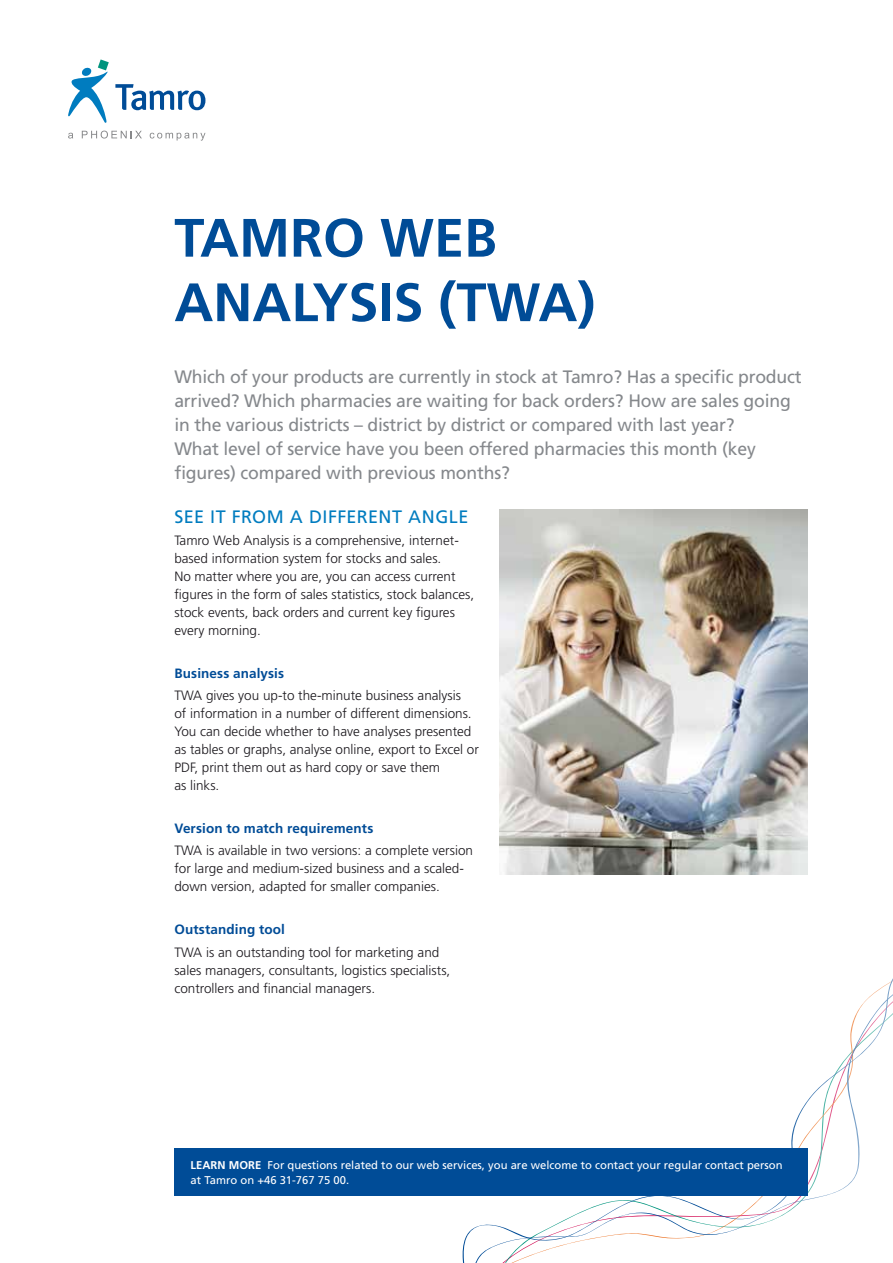
<style>
.page{position:relative;width:893px;height:1263px;background:#fff}
.page>*{position:absolute;margin:0;border:0;box-sizing:border-box;transform-origin:0 0}
.t1{font:700 54px/64.5px "Frutiger";color:#004c97}
.t2{font:18px/24px "Frutiger";letter-spacing:-.01em;color:#85888c}
.t3{font:18px "Frutiger";letter-spacing:.025em;color:#007cbf}
.t4{font:300 13.5px/18px "Frutiger";color:#1a171c}
.t5{font:700 13.5px "Frutiger";letter-spacing:.01em;color:#004c97}
.t6{font:11.25px/15px "Frutiger";color:#fff}
.s1{font-weight:700}
</style>
<div class="page">
<svg style="left:462px;top:978px;width:431px;height:285px"></svg>
<svg style="left:68px;top:59px;width:41px;height:64px"></svg>
<svg style="left:115px;top:84px;width:90px;height:26px"></svg>
<svg style="left:68px;top:133px;width:5px;height:6px"></svg>
<svg style="left:82px;top:131px;width:60px;height:8px"></svg>
<svg style="left:150px;top:133px;width:55px;height:8px"></svg>
<img style="left:500px;top:509px;width:308px;height:366px">
<div style="left:174px;top:1148px;width:634px;height:47px;background:#004c97"></div>
<h1 class="t1" style="left:174px;top:206px;width:423px">TAMRO WEB<br>ANALYSIS (TWA)</h1>
<p class="t2" style="left:174px;top:365px;width:629px">Which of your products are currently in stock at Tamro? Has a specific product arrived? Which pharmacies are waiting for back orders? How are sales going in the various districts – district by district or compared with last year?<br>What level of service have you been offered pharmacies this month (key figures) compared with previous months?</p>
<h2 class="t3" style="left:174px;top:506px;width:295px">SEE IT FROM A DIFFERENT ANGLE</h2>
<p class="t4" style="left:174px;top:531px;width:301px">Tamro Web Analysis is a comprehensive, internet&shy;based information system for stocks and sales.<br>No matter where you are, you can access current figures in the form of sales statistics, stock balances, stock events, back orders and current key figures every morning.</p>
<p class="t5" style="left:174px;top:665px;width:111px">Business analysis</p>
<p class="t4" style="left:174px;top:687px;width:306px">TWA gives you up-to the-minute business analysis<br>of information in a number of different dimensions.<br>You can decide whether to have analyses presented as tables or graphs, analyse online, export to Excel or PDF, print them out as hard copy or save them<br>as links.</p>
<p class="t5" style="left:174px;top:821px;width:201px">Version to match requirements</p>
<p class="t4" style="left:174px;top:842px;width:300px">TWA is available in two versions: a complete version for large and medium-sized business and a scaled&shy;down version, adapted for smaller companies.</p>
<p class="t5" style="left:174px;top:922px;width:112px">Outstanding tool</p>
<p class="t4" style="left:174px;top:943px;width:278px">TWA is an outstanding tool for marketing and sales managers, consultants, logistics specialists, controllers and financial managers.</p>
<p class="t6" style="left:191px;top:1157px;width:593px"><span class="s1">LEARN MORE</span> For questions related to our web services, you are welcome to contact your regular contact person at Tamro on +46 31-767 75 00.</p>
</div>
